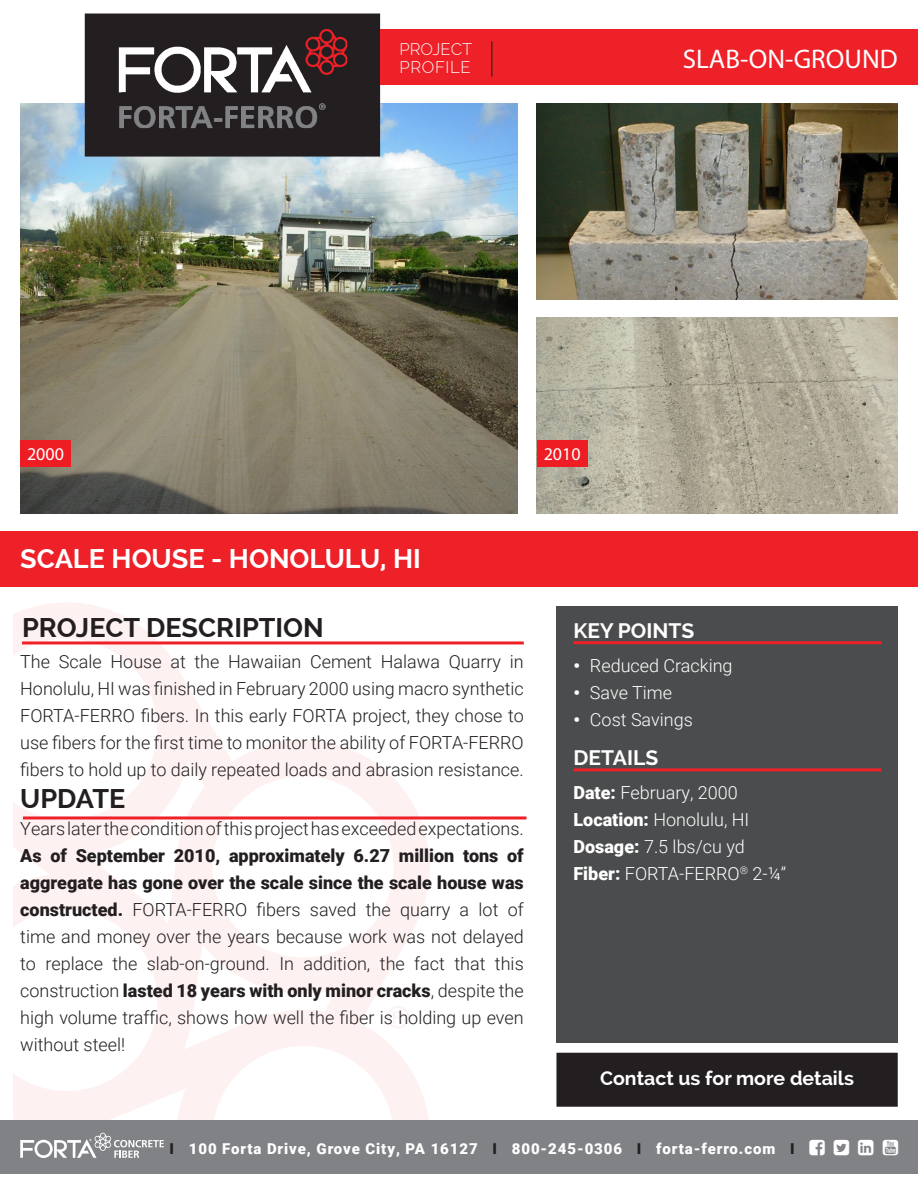
<style>
.page{position:relative;width:918px;height:1188px;background:#fff}
.page>*{position:absolute;margin:0;border:0;box-sizing:border-box;transform-origin:0 0}
.Project___Location{font:700 27px "Raleway";color:#fff}
.Project_Description{font:700 27px "Raleway";color:#231f20}
.Application{font:27px "Myriad Pro";color:#fff}
.Description_Body{font:700 27px "Raleway";color:#231f20}
.Key_Points___Details{font:700 21px "Raleway";color:#fff}
.More_Details{font:700 19.5px "Raleway";color:#fff}
.Description_Body-2{font:300 18px/27px "Roboto";color:#231f20;text-align:justify}
.Bullets{font:300 18px "Roboto";color:#fff}
.t1{font:18px "Myriad Pro";color:#fff}
.t2{font:300 16.5px "Raleway";color:#fff}
.t3{font:300 16.5px "Raleway";letter-spacing:.04em;color:#fff}
.t4{font:900 15px "Roboto";letter-spacing:.06em;color:#fff}
.s1{font-weight:900}
.s2{color:#231f20}
</style>
<div class="page">
<img style="left:20px;top:104px;width:497px;height:409px">
<div style="left:86px;top:14px;width:293px;height:142px;background:#231f20"></div>
<div style="left:85px;top:14px;width:295px;height:143px;border:2px solid #231f20"></div>
<svg style="left:14px;top:603px;width:416px;height:517px"></svg>
<svg style="left:387px;top:1006px;width:22px;height:22px"></svg>
<div style="left:556px;top:606px;width:342px;height:436px;background:#4b4c4d"></div>
<div style="left:0;top:531px;width:918px;height:56px;background:#ee2028"></div>
<hr style="left:22px;top:641px;width:502px;height:3px;background:#ee2028">
<hr style="left:573px;top:641px;width:308px;height:3px;background:#ee2028">
<hr style="left:573px;top:768px;width:308px;height:3px;background:#ee2028">
<div style="left:0;top:1120px;width:918px;height:54px;background:#808285"></div>
<div style="left:380px;top:29px;width:538px;height:56px;background:#ee2028"></div>
<hr style="left:491px;top:41px;width:1px;height:36px;background:#231f20">
<div style="left:557px;top:1053px;width:340px;height:53px;background:#231f20"></div>
<div style="left:556px;top:1053px;width:342px;height:54px;border:2px solid #231f20"></div>
<hr style="left:23px;top:816px;width:504px;height:3px;background:#ee2028">
<img style="left:537px;top:104px;width:361px;height:195px">
<img style="left:537px;top:317px;width:361px;height:196px">
<svg style="left:20px;top:1133px;width:144px;height:25px"></svg>
<img style="left:118px;top:29px;width:229px;height:100px">
<div style="left:20px;top:440px;width:51px;height:27px;background:#ee1d23"></div>
<div style="left:537px;top:440px;width:51px;height:27px;background:#ee1d23"></div>
<p class="t2" style="left:400px;top:40px;width:74px">PROJECT</p>
<p class="t3" style="left:400px;top:58px;width:73px">PROFILE</p>
<p class="Application" style="left:683px;top:42px;width:216px">SLAB-ON-GROUND</p>
<p class="t1" style="left:27px;top:443px;width:38px">2000</p>
<p class="t1" style="left:544px;top:443px;width:38px">2010</p>
<p class="Project___Location" style="left:20px;top:543px;width:402px">SCALE HOUSE - HONOLULU, HI</p>
<p class="Project_Description" style="left:22px;top:612px;width:303px">PROJECT DESCRIPTION</p>
<p class="Key_Points___Details" style="left:573px;top:618px;width:122px">KEY POINTS</p>
<p class="Bullets" style="left:573px;top:653px;width:161px"><span class="s1">•</span> Reduced Cracking</p>
<p class="Bullets" style="left:573px;top:680px;width:100px"><span class="s1">•</span> Save Time</p>
<p class="Bullets" style="left:573px;top:707px;width:121px"><span class="s1">•</span> Cost Savings</p>
<p class="Key_Points___Details" style="left:573px;top:746px;width:86px">DETAILS</p>
<p class="Bullets" style="left:573px;top:780px;width:166px"><span class="s1">Date:</span> February, 2000</p>
<p class="Bullets" style="left:573px;top:807px;width:177px"><span class="s1">Location:</span> Honolulu, HI</p>
<p class="Bullets" style="left:573px;top:834px;width:173px"><span class="s1">Dosage:</span> 7.5 lbs/cu yd</p>
<p class="Bullets" style="left:573px;top:861px;width:214px"><span class="s1">Fiber:</span> FORTA-FERRO<sup>®</sup> 2-¼”</p>
<p class="Description_Body-2" style="left:20px;top:647px;width:505px">The Scale House at the Hawaiian Cement Halawa Quarry in Honolulu, HI was finished in February 2000 using macro synthetic FORTA-FERRO fibers. In this early FORTA project, they chose to use fibers for the first time to monitor the ability of FORTA-FERRO fibers to hold up to daily repeated loads and abrasion resistance.</p>
<p class="Description_Body" style="left:20px;top:783px;width:107px">UPDATE</p>
<p class="Description_Body-2" style="left:20px;top:815px;width:505px">Years later the condition of this project has exceeded expectations.<br><span class="s1">As of September 2010, approximately 6.27 million tons of aggregate has gone over the scale since the scale house was constructed.</span> FORTA-FERRO fibers saved the quarry a lot of time and money over the years because work was not delayed to replace the slab-on-ground. In addition, the fact that this construction <span class="s1">lasted 18 years with only minor cracks</span>, despite the high volume traffic, shows how well the fiber is holding up even without steel!</p>
<p class="More_Details" style="left:600px;top:1067px;width:255px">Contact us for more details</p>
<p class="t4" style="left:170px;top:1138px;width:627px"><span class="s2">I</span> 100 Forta Drive, Grove City, PA 16127 <span class="s2">I</span> 800-245-0306 <span class="s2">I</span> forta-ferro.com <span class="s2">I</span></p>
</div>
